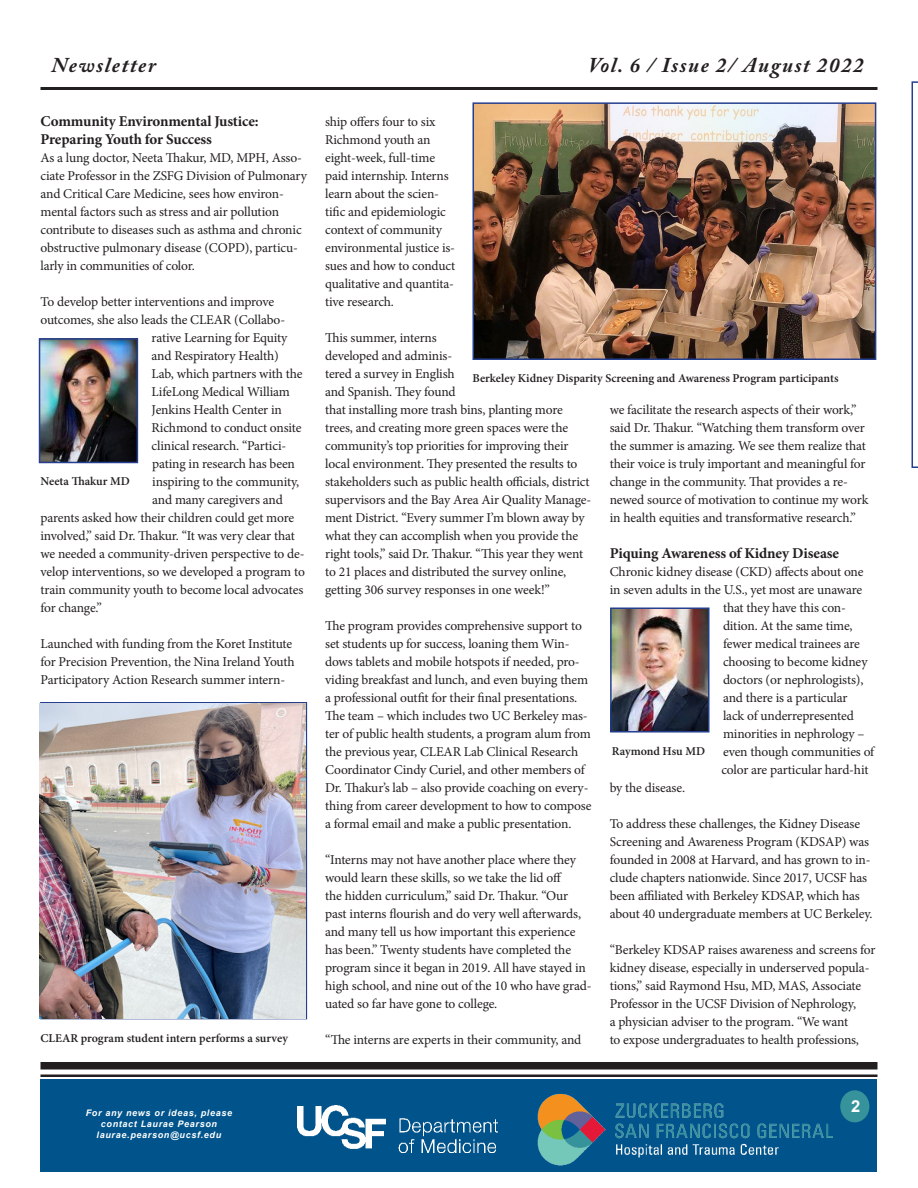
<style>
.page{position:relative;width:918px;height:1188px;background:#fff}
.page>*{position:absolute;margin:0;border:0;box-sizing:border-box;transform-origin:0 0}
.t1{font:italic 700 21px "Adobe Caslon Pro";letter-spacing:.075em;color:#231f20}
.t2{font:700 16.5px "Arial";color:#fff}
.Body_Text{font:700 15px "Minion Pro";letter-spacing:-.01em;color:#231f20}
.Body_Text-2{font:13.5px/18px "Minion Pro";letter-spacing:-.01em;color:#231f20}
.t3{font:600 12px "Minion Pro";color:#231f20}
.t4{font:italic 700 9px/10.8px "Arial";letter-spacing:.075em;color:#fff;text-align:center}
</style>
<div class="page">
<div style="left:40px;top:1062px;width:838px;height:8px;background:#231f20"></div>
<hr style="left:40px;top:1074px;width:838px;height:3px;background:#231f20">
<div style="left:40px;top:1079px;width:838px;height:93px;background:#00548b"></div>
<img style="left:484px;top:1093px;width:348px;height:73px">
<img style="left:298px;top:1106px;width:199px;height:46px">
<hr style="left:40px;top:87px;width:838px;height:3px;background:#231f20">
<div style="left:840px;top:1090px;width:29px;height:32px;background:#37939b;border-radius:50%"></div>
<svg style="left:912px;top:81px;width:6px;height:387px"></svg>
<img style="left:475px;top:105px;width:398px;height:252px">
<div style="left:472px;top:102px;width:404px;height:258px;border:2px solid #253f8e"></div>
<img style="left:42px;top:341px;width:93px;height:119px">
<div style="left:39px;top:338px;width:99px;height:125px;border:2px solid #253f8e"></div>
<img style="left:39px;top:703px;width:267px;height:315px">
<img style="left:613px;top:611px;width:94px;height:119px">
<div style="left:610px;top:608px;width:100px;height:125px;border:2px solid #253f8e"></div>
<p class="t1" style="left:52px;top:52px;width:106px">Newsletter</p>
<p class="t1" style="left:588px;top:52px;width:277px">Vol. 6 / Issue 2/ August 2022</p>
<p class="Body_Text" style="left:40px;top:111px;width:220px">Community Environmental Justice:</p>
<p class="Body_Text" style="left:40px;top:129px;width:173px">Preparing Youth for Success</p>
<p class="Body_Text-2" style="left:40px;top:149px;width:268px">As a lung doctor, Neeta Thakur, MD, MPH, Asso&shy;ciate Professor in the ZSFG Division of Pulmonary and Critical Care Medicine, sees how environ&shy;mental factors such as stress and air pollution contribute to diseases such as asthma and chronic obstructive pulmonary disease (COPD), particu&shy;larly in communities of color.</p>
<p class="Body_Text-2" style="left:40px;top:293px;width:235px">To develop better interventions and improve</p>
<p class="Body_Text-2" style="left:40px;top:311px;width:246px">outcomes, she also leads the CLEAR (Collabo-</p>
<p class="Body_Text-2" style="left:152px;top:329px;width:137px">rative Learning for Equity</p>
<p class="Body_Text-2" style="left:152px;top:347px;width:129px">and Respiratory Health)</p>
<p class="Body_Text-2" style="left:152px;top:365px;width:152px">Lab, which partners with the</p>
<p class="Body_Text-2" style="left:152px;top:383px;width:140px">LifeLong Medical William</p>
<p class="Body_Text-2" style="left:152px;top:401px;width:132px">Jenkins Health Center in</p>
<p class="Body_Text-2" style="left:152px;top:419px;width:151px">Richmond to conduct onsite</p>
<p class="Body_Text-2" style="left:152px;top:437px;width:136px">clinical research. “Partici-</p>
<p class="Body_Text-2" style="left:152px;top:455px;width:144px">pating in research has been</p>
<p class="Body_Text-2" style="left:152px;top:473px;width:149px">inspiring to the community,</p>
<p class="Body_Text-2" style="left:152px;top:491px;width:132px">and many caregivers and</p>
<p class="Body_Text-2" style="left:40px;top:509px;width:255px">parents asked how their children could get more</p>
<p class="Body_Text-2" style="left:40px;top:527px;width:256px">involved,” said Dr. Thakur. “It was very clear that</p>
<p class="Body_Text-2" style="left:40px;top:545px;width:266px">we needed a community-driven perspective to de-</p>
<p class="Body_Text-2" style="left:40px;top:563px;width:266px">velop interventions, so we developed a program to</p>
<p class="Body_Text-2" style="left:40px;top:581px;width:264px">train community youth to become local advocates</p>
<p class="Body_Text-2" style="left:40px;top:599px;width:63px">for change.”</p>
<p class="Body_Text-2" style="left:40px;top:635px;width:256px">Launched with funding from the Koret Institute for Precision Prevention, the Nina Ireland Youth<br>Participatory Action Research summer intern-</p>
<p class="t3" style="left:40px;top:473px;width:91px">Neeta Thakur MD</p>
<p class="t3" style="left:40px;top:1029px;width:249px">CLEAR program student intern performs a survey</p>
<p class="Body_Text-2" style="left:325px;top:113px;width:132px">ship offers four to six<br>Richmond youth an eight-week, full-time paid internship. Interns learn about the scien&shy;tific and epidemiologic context of community environmental justice is&shy;sues and how to conduct qualitative and quantita&shy;tive research.</p>
<p class="Body_Text-2" style="left:325px;top:329px;width:268px">This summer, interns<br>developed and adminis-<br>tered a survey in English<br>and Spanish. They found<br>that installing more trash bins, planting more trees, and creating more green spaces were the community’s top priorities for improving their local environment. They presented the results to stakeholders such as public health officials, district supervisors and the Bay Area Air Quality Manage&shy;ment District. “Every summer I’m blown away by what they can accomplish when you provide the right tools,” said Dr. Thakur. “This year they went to 21 places and distributed the survey online, getting 306 survey responses in one week!”</p>
<p class="Body_Text-2" style="left:325px;top:617px;width:268px">The program provides comprehensive support to set students up for success, loaning them Win&shy;dows tablets and mobile hotspots if needed, pro&shy;viding breakfast and lunch, and even buying them a professional outfit for their final presentations.<br>The team – which includes two UC Berkeley mas&shy;ter of public health students, a program alum from the previous year, CLEAR Lab Clinical Research Coordinator Cindy Curiel, and other members of Dr. Thakur’s lab – also provide coaching on every&shy;thing from career development to how to compose a formal email and make a public presentation.</p>
<p class="Body_Text-2" style="left:325px;top:851px;width:268px">“Interns may not have another place where they would learn these skills, so we take the lid off<br>the hidden curriculum,” said Dr. Thakur. “Our past interns flourish and do very well afterwards, and many tell us how important this experience has been.” Twenty students have completed the program since it began in 2019. All have stayed in high school, and nine out of the 10 who have grad&shy;uated so far have gone to college.</p>
<p class="Body_Text-2" style="left:325px;top:1031px;width:258px">“The interns are experts in their community, and</p>
<p class="t3" style="left:472px;top:370px;width:368px">Berkeley Kidney Disparity Screening and Awareness Program participants</p>
<p class="Body_Text-2" style="left:610px;top:401px;width:260px">we facilitate the research aspects of their work,” said Dr. Thakur. “Watching them transform over the summer is amazing. We see them realize that their voice is truly important and meaningful for change in the community. That provides a re&shy;newed source of motivation to continue my work in health equities and transformative research.”</p>
<p class="Body_Text" style="left:610px;top:543px;width:231px">Piquing Awareness of Kidney Disease</p>
<p class="Body_Text-2" style="left:610px;top:563px;width:255px">Chronic kidney disease (CKD) affects about one</p>
<p class="Body_Text-2" style="left:610px;top:581px;width:254px">in seven adults in the U.S., yet most are unaware</p>
<p class="Body_Text-2" style="left:723px;top:599px;width:124px">that they have this con-</p>
<p class="Body_Text-2" style="left:723px;top:617px;width:131px">dition. At the same time,</p>
<p class="Body_Text-2" style="left:723px;top:635px;width:138px">fewer medical trainees are</p>
<p class="Body_Text-2" style="left:723px;top:653px;width:146px">choosing to become kidney</p>
<p class="Body_Text-2" style="left:723px;top:671px;width:142px">doctors (or nephrologists),</p>
<p class="Body_Text-2" style="left:723px;top:689px;width:126px">and there is a particular</p>
<p class="Body_Text-2" style="left:723px;top:707px;width:132px">lack of underrepresented</p>
<p class="Body_Text-2" style="left:723px;top:725px;width:143px">minorities in nephrology –</p>
<p class="Body_Text-2" style="left:723px;top:743px;width:153px">even though communities of</p>
<p class="Body_Text-2" style="left:721px;top:761px;width:149px">color are particular hard-hit</p>
<p class="Body_Text-2" style="left:610px;top:779px;width:77px">by the disease.</p>
<p class="Body_Text-2" style="left:610px;top:815px;width:264px">To address these challenges, the Kidney Disease Screening and Awareness Program (KDSAP) was founded in 2008 at Harvard, and has grown to in&shy;clude chapters nationwide. Since 2017, UCSF has been affiliated with Berkeley KDSAP, which has about 40 undergraduate members at UC Berkeley.</p>
<p class="Body_Text-2" style="left:610px;top:941px;width:267px">“Berkeley KDSAP raises awareness and screens for kidney disease, especially in underserved popula&shy;tions,” said Raymond Hsu, MD, MAS, Associate Professor in the UCSF Division of Nephrology,<br>a physician adviser to the program. “We want<br>to expose undergraduates to health professions,</p>
<p class="t3" style="left:612px;top:743px;width:95px">Raymond Hsu MD</p>
<p class="t4" style="left:86px;top:1108px;width:148px">For any news or ideas, please contact Laurae Pearson laurae.pearson@ucsf.edu</p>
<p class="t2" style="left:851px;top:1094px;width:11px">2</p>
</div>
